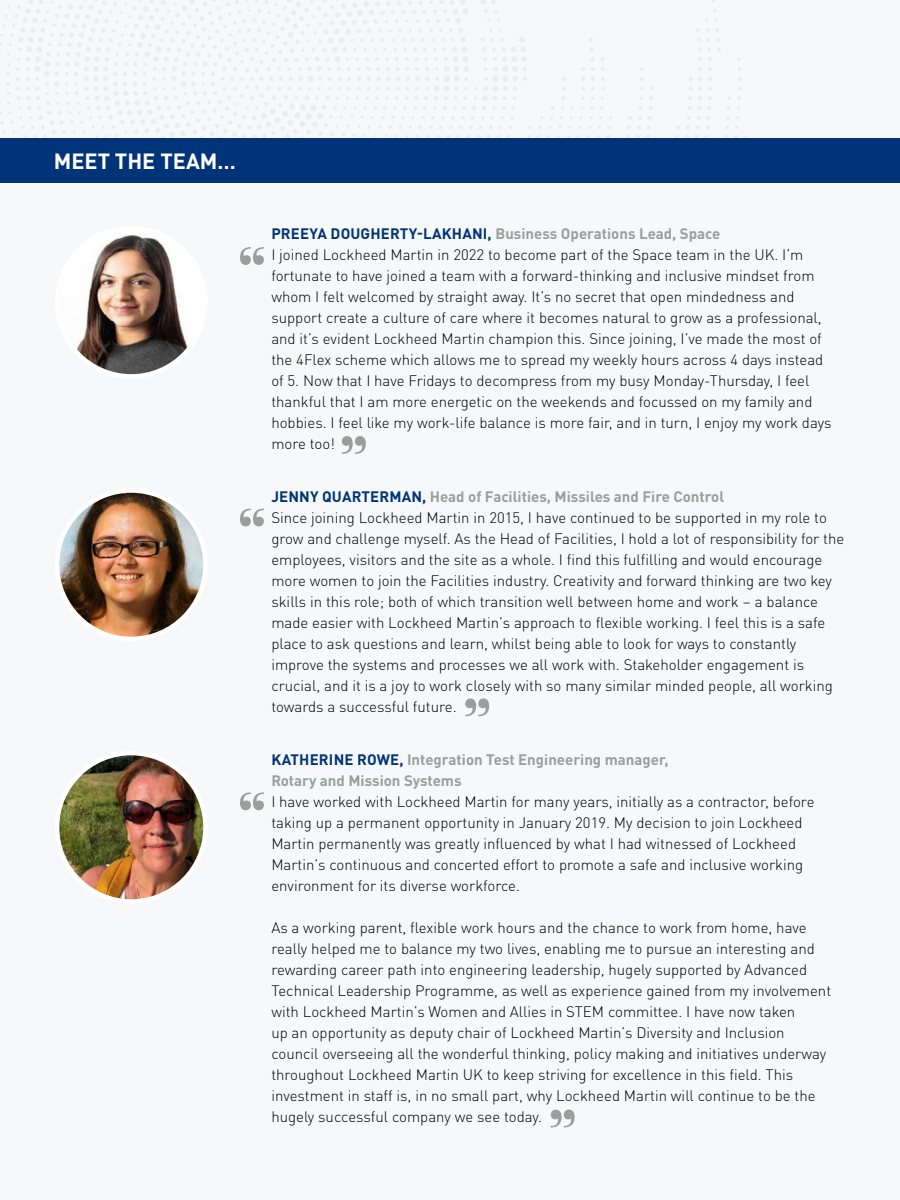
<style>
.page{position:relative;width:900px;height:1200px;background:#f7f8f9}
.page>*{position:absolute;margin:0;border:0;box-sizing:border-box;transform-origin:0 0}
.t1{font:700 21.75px "DINOT";color:#fff}
.t2{font:300 15px/21px "DINOT";color:#000}
.t3{font:700 15px/21px "DINOT";color:#9d9d9c}
.s1{font-weight:700;color:#003478}
.s2{font-weight:700;color:#9d9d9c}
.s3{color:#003478}
</style>
<div class="page">
<svg style="left:551px;top:1110px;width:24px;height:17px"></svg>
<svg style="left:724px;top:126px;width:23px;height:12px"></svg>
<svg style="left:705px;top:9px;width:13px;height:13px"></svg>
<svg style="left:697px;top:38px;width:24px;height:23px"></svg>
<svg style="left:688px;top:106px;width:13px;height:4px"></svg>
<svg style="left:689px;top:77px;width:23px;height:23px"></svg>
<svg style="left:675px;top:116px;width:35px;height:22px"></svg>
<svg style="left:626px;top:116px;width:25px;height:22px"></svg>
<svg style="left:0;top:0;width:612px;height:138px"></svg>
<div style="left:0;top:138px;width:900px;height:45px;background:#003478"></div>
<img style="left:57px;top:228px;width:148px;height:148px;border-radius:74px">
<div style="left:55px;top:226px;width:153px;height:153px;border:4px solid #fff;border-radius:50%"></div>
<img style="left:57px;top:491px;width:148px;height:148px;border-radius:74px">
<div style="left:55px;top:488px;width:153px;height:153px;border:4px solid #fff;border-radius:50%"></div>
<img style="left:57px;top:753px;width:148px;height:148px;border-radius:74px">
<div style="left:55px;top:751px;width:153px;height:153px;border:4px solid #fff;border-radius:50%"></div>
<svg style="left:342px;top:436px;width:24px;height:18px"></svg>
<svg style="left:465px;top:698px;width:24px;height:18px"></svg>
<svg style="left:240px;top:247px;width:24px;height:18px"></svg>
<svg style="left:240px;top:509px;width:24px;height:17px"></svg>
<svg style="left:240px;top:792px;width:24px;height:18px"></svg>
<h1 class="t1" style="left:54px;top:144px;width:184px">MEET THE TEAM…</h1>
<p class="t2" style="left:271px;top:222px;width:562px"><span class="s1">PREEYA DOUGHERTY-LAKHANI,</span> <span class="s2">Business Operations Lead, Space<br></span>I joined Lockheed Martin in 2022 to become part of the Space team in the UK. I’m fortunate to have joined a team with a forward-thinking and inclusive mindset from whom I felt welcomed by straight away. It’s no secret that open mindedness and support create a culture of care where it becomes natural to grow as a professional, and it’s evident Lockheed Martin champion this. Since joining, I’ve made the most of the 4Flex scheme which allows me to spread my weekly hours across 4 days instead of 5. Now that I have Fridays to decompress from my busy Monday-Thursday, I feel thankful that I am more energetic on the weekends and focussed on my family and hobbies. I feel like my work-life balance is more fair, and in turn, I enjoy my work days more too!</p>
<p class="t2" style="left:271px;top:485px;width:574px"><span class="s1">JENNY QUARTERMAN,</span> <span class="s2">Head of Facilities, Missiles and Fire Control<br></span>Since joining Lockheed Martin in 2015, I have continued to be supported in my role to grow and challenge myself. As the Head of Facilities, I hold a lot of responsibility for the employees, visitors and the site as a whole. I find this fulfilling and would encourage more women to join the Facilities industry. Creativity and forward thinking are two key skills in this role; both of which transition well between home and work – a balance made easier with Lockheed Martin’s approach to flexible working. I feel this is a safe place to ask questions and learn, whilst being able to look for ways to constantly improve the systems and processes we all work with. Stakeholder engagement is crucial, and it is a joy to work closely with so many similar minded people, all working towards a successful future.</p>
<p class="t3" style="left:271px;top:747px;width:399px"><span class="s3">KATHERINE ROWE,</span> Integration Test Engineering manager,<br>Rotary and Mission Systems</p>
<p class="t2" style="left:271px;top:789px;width:545px">I have worked with Lockheed Martin for many years, initially as a contractor, before taking up a permanent opportunity in January 2019. My decision to join Lockheed Martin permanently was greatly influenced by what I had witnessed of Lockheed Martin’s continuous and concerted effort to promote a safe and inclusive working environment for its diverse workforce.</p>
<p class="t2" style="left:271px;top:915px;width:561px">As a working parent, flexible work hours and the chance to work from home, have really helped me to balance my two lives, enabling me to pursue an interesting and rewarding career path into engineering leadership, hugely supported by Advanced Technical Leadership Programme, as well as experience gained from my involvement with Lockheed Martin’s Women and Allies in STEM committee. I have now taken<br>up an opportunity as deputy chair of Lockheed Martin’s Diversity and Inclusion council overseeing all the wonderful thinking, policy making and initiatives underway throughout Lockheed Martin UK to keep striving for excellence in this field. This investment in staff is, in no small part, why Lockheed Martin will continue to be the hugely successful company we see today.</p>
</div>
